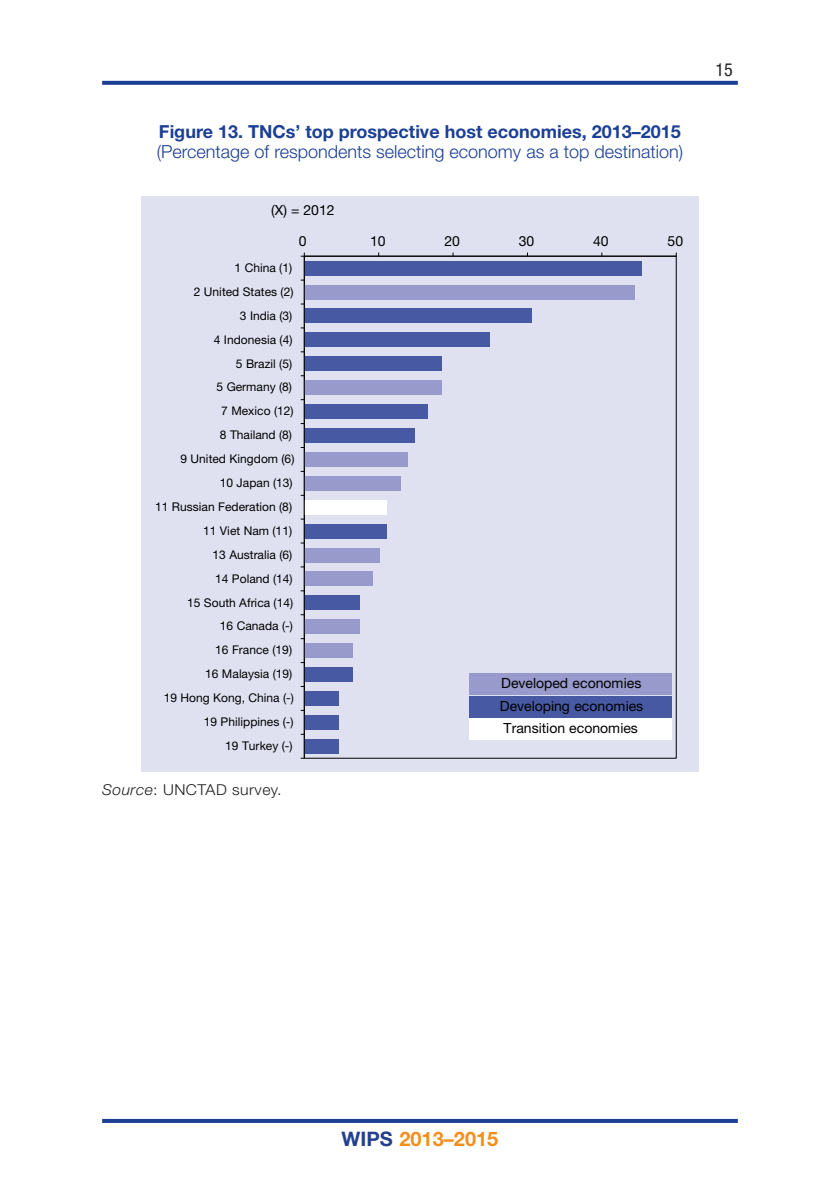
<style>
.page{position:relative;width:840px;height:1191px;background:#fff}
.page>*{position:absolute;margin:0;border:0;box-sizing:border-box;transform-origin:0 0}
.t1{font:700 20px "Helvetica Neue LT Std";color:#f68e1e}
.TABLE_HEAD_1{font:300 18px "Helvetica Neue LT Std";color:#1b3f94}
.TABLE_HEAD{font:700 18px "Helvetica Neue LT Std";color:#1b3f94}
.t2{font:condensed 18px "Helvetica Neue LT Std";color:#231f20}
.TABLE_SOURCE{font:300 15px "Helvetica Neue LT Std";letter-spacing:.03em;color:#231f20;scale:1.05 1}
.t3{font:14px/22.6px "Helvetica Neue LT Std";color:#000001}
.t4{font:12px/23.8px "Helvetica Neue LT Std";color:#000001;text-align:right}
.s1{font-style:italic}
.s2{color:#253f8e}
</style>
<div class="page">
<svg style="left:102px;top:81px;width:635px;height:4px;background:#254798"></svg>
<hr style="left:102px;top:1119px;width:635px;height:4px;background:#1b3f94">
<div style="left:141px;top:196px;width:557px;height:576px;background:#dfe1f0"></div>
<div style="left:304px;top:284px;width:330px;height:15px;background:#979aca"></div>
<div style="left:304px;top:380px;width:138px;height:15px;background:#979aca"></div>
<div style="left:304px;top:452px;width:103px;height:15px;background:#979aca"></div>
<div style="left:304px;top:476px;width:96px;height:15px;background:#979aca"></div>
<div style="left:304px;top:500px;width:82px;height:14px;background:#fff"></div>
<div style="left:304px;top:547px;width:76px;height:15px;background:#979aca"></div>
<div style="left:304px;top:571px;width:69px;height:15px;background:#979aca"></div>
<div style="left:304px;top:619px;width:55px;height:15px;background:#979aca"></div>
<div style="left:304px;top:643px;width:48px;height:15px;background:#979aca"></div>
<div style="left:304px;top:261px;width:337px;height:15px;background:#4859a4"></div>
<div style="left:304px;top:308px;width:227px;height:15px;background:#4859a4"></div>
<div style="left:304px;top:332px;width:186px;height:15px;background:#4859a4"></div>
<div style="left:304px;top:356px;width:138px;height:15px;background:#4859a4"></div>
<div style="left:304px;top:404px;width:124px;height:15px;background:#4859a4"></div>
<div style="left:304px;top:428px;width:110px;height:15px;background:#4859a4"></div>
<div style="left:304px;top:524px;width:82px;height:14px;background:#4859a4"></div>
<div style="left:304px;top:595px;width:55px;height:15px;background:#4859a4"></div>
<div style="left:304px;top:667px;width:48px;height:15px;background:#4859a4"></div>
<div style="left:304px;top:691px;width:34px;height:15px;background:#4859a4"></div>
<div style="left:304px;top:715px;width:34px;height:15px;background:#4859a4"></div>
<div style="left:304px;top:739px;width:34px;height:14px;background:#4859a4"></div>
<hr style="left:304px;top:256px;width:371px;height:1px;background:#000001">
<hr style="left:304px;top:256px;width:1px;height:502px;background:#000001">
<svg style="left:300px;top:253px;width:5px;height:4px"></svg>
<div style="left:469px;top:673px;width:202px;height:21px;background:#979aca"></div>
<div style="left:469px;top:696px;width:202px;height:21px;background:#4859a4"></div>
<div style="left:469px;top:718px;width:202px;height:21px;background:#fff"></div>
<p class="TABLE_HEAD" style="left:159px;top:120px;width:523px">Figure 13. TNCs’ top prospective host economies, 2013–2015</p>
<p class="TABLE_HEAD_1" style="left:157px;top:140px;width:527px">(Percentage of respondents selecting economy as a top destination)</p>
<p class="t3" style="left:271px;top:199px;width:65px">(X) = 2012</p>
<p class="t3" style="left:299px;top:229px;width:9px">0</p>
<p class="t3" style="left:370px;top:229px;width:17px">10</p>
<p class="t3" style="left:444px;top:229px;width:17px">20</p>
<p class="t3" style="left:518px;top:229px;width:17px">30</p>
<p class="t3" style="left:593px;top:229px;width:17px">40</p>
<p class="t3" style="left:667px;top:229px;width:17px">50</p>
<p class="t4" style="left:155px;top:255px;width:141px">1 China (1)<br>2 United States (2)<br>3 India (3)<br>4 Indonesia (4)<br>5 Brazil (5)<br>5 Germany (8)<br>7 Mexico (12)<br>8 Thailand (8)<br>9 United Kingdom (6)<br>10 Japan (13)<br>11 Russian Federation (8)<br>11 Viet Nam (11)<br>13 Australia (6)<br>14 Poland (14)<br>15 South Africa (14)<br>16 Canada (-)<br>16 France (19)<br>16 Malaysia (19)<br>19 Hong Kong, China (-)<br>19 Philippines (-)<br>19 Turkey (-)</p>
<p class="TABLE_SOURCE" style="left:102px;top:780px;width:172px"><span class="s1">Source</span>: UNCTAD survey.</p>
<p class="t3" style="left:499px;top:671px;width:145px">Developed economies<br>Developing economies<br>Transition economies</p>
<h2 class="t2" style="left:715px;top:59px;width:19px">15</h2>
<h1 class="t1" style="left:341px;top:1126px;width:158px"><span class="s2">WIPS</span> 2013–2015</h1>
</div>
